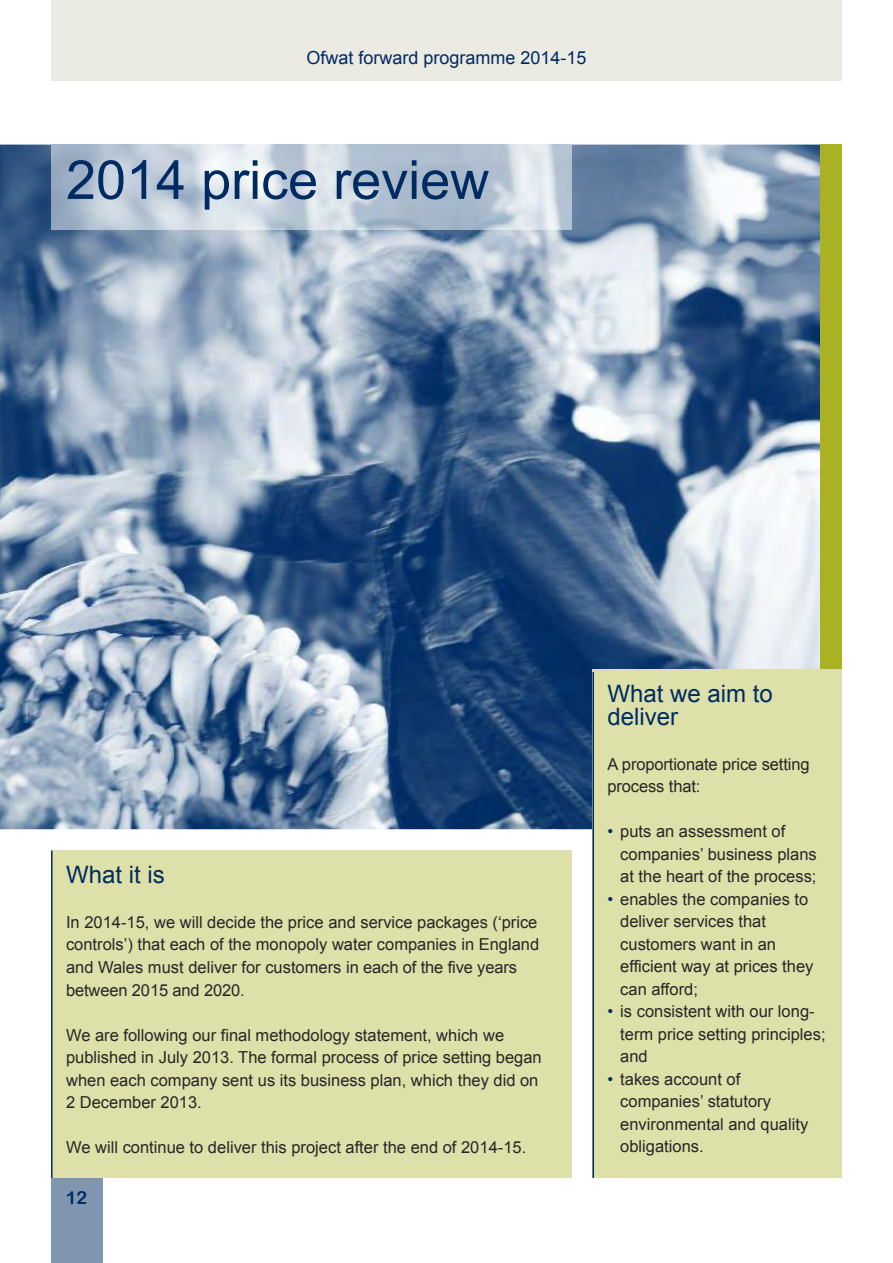
<style>
.page{position:relative;width:893px;height:1263px;background:#fff}
.page>*{position:absolute;margin:0;border:0;box-sizing:border-box;transform-origin:0 0}
.t1{font:54px "Arial";color:#002b62}
.t2{font:24px/22.5px "Arial";color:#002b62}
.t3{font:18px "Arial";color:#002b62}
.t4{font:18px "Arial Rounded MT Bold";color:#002b62}
.t5{font:16.5px/22.5px "Arial";color:#272627}
.s1{color:#002b62}
</style>
<div class="page">
<img style="left:0;top:145px;width:821px;height:684px">
<div style="left:51px;top:1178px;width:51px;height:85px;background:#8095b0"></div>
<div style="left:51px;top:0;width:791px;height:81px;background:#ebeae3"></div>
<img style="left:51px;top:145px;width:520px;height:85px">
<div style="left:821px;top:145px;width:21px;height:1033px;background:#aab224"></div>
<div style="left:51px;top:850px;width:520px;height:328px;background:#dde0a8"></div>
<div style="left:592px;top:670px;width:250px;height:508px;background:#dde0a8"></div>
<hr style="left:51px;top:850px;width:2px;height:328px;background:#002b62">
<hr style="left:592px;top:672px;width:2px;height:506px;background:#002b62">
<p class="t3" style="left:306px;top:48px;width:282px">Ofwat forward programme 2014-15</p>
<h1 class="t1" style="left:66px;top:150px;width:425px">2014 price review</h1>
<h2 class="t2" style="left:66px;top:863px;width:100px">What it is</h2>
<p class="t5" style="left:66px;top:911px;width:475px">In 2014-15, we will decide the price and service packages (‘price controls’) that each of the monopoly water companies in England and Wales must deliver for customers in each of the five years between 2015 and 2020.</p>
<p class="t5" style="left:66px;top:1023px;width:477px">We are following our final methodology statement, which we published in July 2013. The formal process of price setting began when each company sent us its business plan, which they did on 2 December 2013.</p>
<p class="t5" style="left:66px;top:1136px;width:462px">We will continue to deliver this project after the end of 2014-15.</p>
<p class="t4" style="left:66px;top:1187px;width:23px">12</p>
<h2 class="t2" style="left:607px;top:683px;width:167px">What we aim to deliver</h2>
<p class="t5" style="left:607px;top:753px;width:204px">A proportionate price setting process that:</p>
<p class="t5" style="left:620px;top:820px;width:198px;text-indent:-13px"><span class="s1">•</span> puts an assessment of companies’ business plans at the heart of the process;</p>
<p class="t5" style="left:620px;top:888px;width:195px;text-indent:-13px"><span class="s1">•</span> enables the companies to deliver services that customers want in an efficient way at prices they can afford;</p>
<p class="t5" style="left:620px;top:1000px;width:207px;text-indent:-13px"><span class="s1">•</span> is consistent with our long&shy;term price setting principles; and</p>
<p class="t5" style="left:620px;top:1068px;width:190px;text-indent:-13px"><span class="s1">•</span> takes account of companies’ statutory environmental and quality obligations.</p>
</div>
